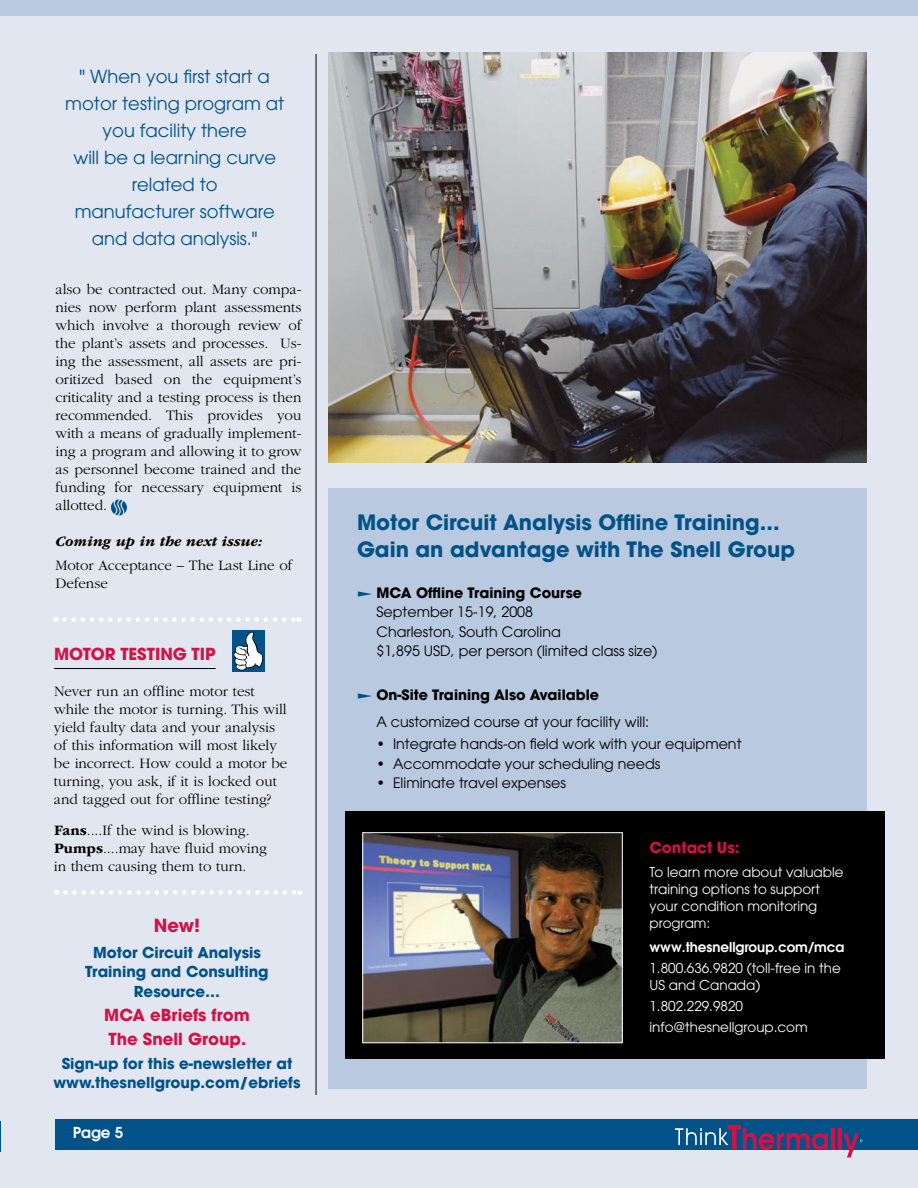
<style>
.page{position:relative;width:918px;height:1188px;background:#e1e6f0}
.page>*{position:absolute;margin:0;border:0;box-sizing:border-box;transform-origin:0 0}
.t1{font:700 21px/27px "Avant Garde";color:#005288}
.t2{font:18px/27px "Avant Garde";color:#005288;text-align:center}
.t3{font:700 18px "Avant Garde";color:#d31145}
.t4{font:700 16.5px/24px "Avant Garde";color:#d31145}
.t5{font:300 15px/18px "ITC Garamond Std";color:#000}
.t6{font:700 15px/19.5px "Avant Garde";color:#005288;text-align:center}
.t7{font:italic 700 15px "ITC Garamond Std";color:#000}
.t8{font:700 15px "Avant Garde";color:#d31145}
.t9{font:600 15px "Avant Garde";color:#fff}
.t10{font:14.25px/19.5px "Avant Garde";color:#000}
.t11{font:13.5px/17.2px "Avant Garde";color:#fff}
.t12{font:600 13.5px "Avant Garde";color:#fff}
.s1{font-weight:700}
.s2{font-family:"Directions";font-size:15px;color:#005288}
</style>
<div class="page">
<hr style="left:0;top:1121px;width:1px;height:30px;background:#005288">
<div style="left:55px;top:1120px;width:863px;height:30px;background:#005288"></div>
<svg style="left:675px;top:1125px;width:153px;height:25px"></svg>
<hr style="left:831px;top:1128px;width:4px;height:22px;background:#d31145">
<hr style="left:838px;top:1128px;width:4px;height:22px;background:#d31145">
<svg style="left:844px;top:1133px;width:19px;height:24px"></svg>
<svg style="left:111px;top:499px;width:16px;height:17px"></svg>
<hr style="left:316px;top:54px;width:1px;height:1041px;background:#000">
<div style="left:328px;top:489px;width:539px;height:600px;background:#b9c9df"></div>
<img style="left:328px;top:52px;width:539px;height:411px">
<hr style="left:54px;top:668px;width:162px;height:1px;background:#000">
<svg style="left:64px;top:617px;width:235px;height:5px"></svg>
<svg style="left:65px;top:890px;width:235px;height:5px"></svg>
<div style="left:232px;top:631px;width:33px;height:41px;background:#005288"></div>
<svg style="left:233px;top:632px;width:30px;height:39px"></svg>
<div style="left:346px;top:811px;width:539px;height:248px;background:#000"></div>
<img style="left:365px;top:834px;width:255px;height:207px">
<div style="left:363px;top:832px;width:259px;height:211px;border:1px solid #fff"></div>
<div style="left:0;top:0;width:918px;height:16px;background:#b9c9df"></div>
<p class="t2" style="left:65px;top:63px;width:221px">" When you first start a motor testing program at you facility there<br>will be a learning curve related to<br>manufacturer software and data analysis."</p>
<p class="t5" style="left:55px;top:281px;width:248px;text-align:justify">also be contracted out. Many compa&shy;nies now perform plant assessments which involve a thorough review of the plant’s assets and processes. Us&shy;ing the assessment, all assets are pri&shy;oritized based on the equipment’s criticality and a testing process is then recommended. This provides you with a means of gradually implement&shy;ing a program and allowing it to grow as personnel become trained and the funding for necessary equipment is allotted.</p>
<p class="t7" style="left:56px;top:533px;width:208px">Coming up in the next issue:</p>
<p class="t5" style="left:55px;top:557px;width:238px">Motor Acceptance – The Last Line of<br>Defense</p>
<p class="t4" style="left:54px;top:641px;width:163px">MOTOR TESTING TIP</p>
<p class="t5" style="left:54px;top:682px;width:235px">Never run an offline motor test while the motor is turning. This will yield faulty data and your analysis of this information will most likely be incorrect. How could a motor be turning, you ask, if it is locked out and tagged out for offline testing?</p>
<p class="t5" style="left:54px;top:822px;width:215px"><span class="s1">Fans</span>....If the wind is blowing.<br><span class="s1">Pumps</span>....may have fluid moving in them causing them to turn.</p>
<p class="t3" style="left:154px;top:914px;width:48px">New!</p>
<p class="t6" style="left:85px;top:942px;width:185px">Motor Circuit Analysis<br>Training and Consulting<br>Resource…</p>
<p class="t4" style="left:104px;top:1003px;width:147px">MCA eBriefs from<br>The Snell Group.</p>
<p class="t6" style="left:54px;top:1053px;width:248px">Sign-up for this e-newsletter at www.thesnellgroup.com/ebriefs</p>
<p class="t9" style="left:73px;top:1123px;width:52px">Page 5</p>
<h1 class="t1" style="left:357px;top:508px;width:440px">Motor Circuit Analysis Offline Training...<br>Gain an advantage with The Snell Group</h1>
<p class="t10" style="left:376px;top:583px;width:283px;text-indent:-20px"><span class="s2">l</span> <span class="s1">MCA Offline Training Course<br></span>September 15-19, 2008<br>Charleston, South Carolina<br>$1,895 USD, per person (limited class size)</p>
<p class="t10" style="left:376px;top:681px;width:274px;line-height:27px;text-indent:-20px"><span class="s2">l</span> <span class="s1">On-Site Training Also Available<br></span>A customized course at your facility will:</p>
<p class="t10" style="left:376px;top:734px;width:366px">• Integrate hands-on field work with your equipment</p>
<p class="t10" style="left:376px;top:754px;width:285px">• Accommodate your scheduling needs</p>
<p class="t10" style="left:376px;top:773px;width:191px">• Eliminate travel expenses</p>
<p class="t8" style="left:649px;top:837px;width:92px">Contact Us:</p>
<p class="t11" style="left:649px;top:863px;width:196px">To learn more about valuable training options to support your condition monitoring program:</p>
<p class="t12" style="left:649px;top:939px;width:196px">www.thesnellgroup.com/mca</p>
<p class="t11" style="left:649px;top:960px;width:193px;line-height:16.5px">1.800.636.9820 (toll-free in the<br>US and Canada)</p>
<p class="t11" style="left:649px;top:995px;width:160px;line-height:21px">1.802.229.9820 info@thesnellgroup.com</p>
</div>
